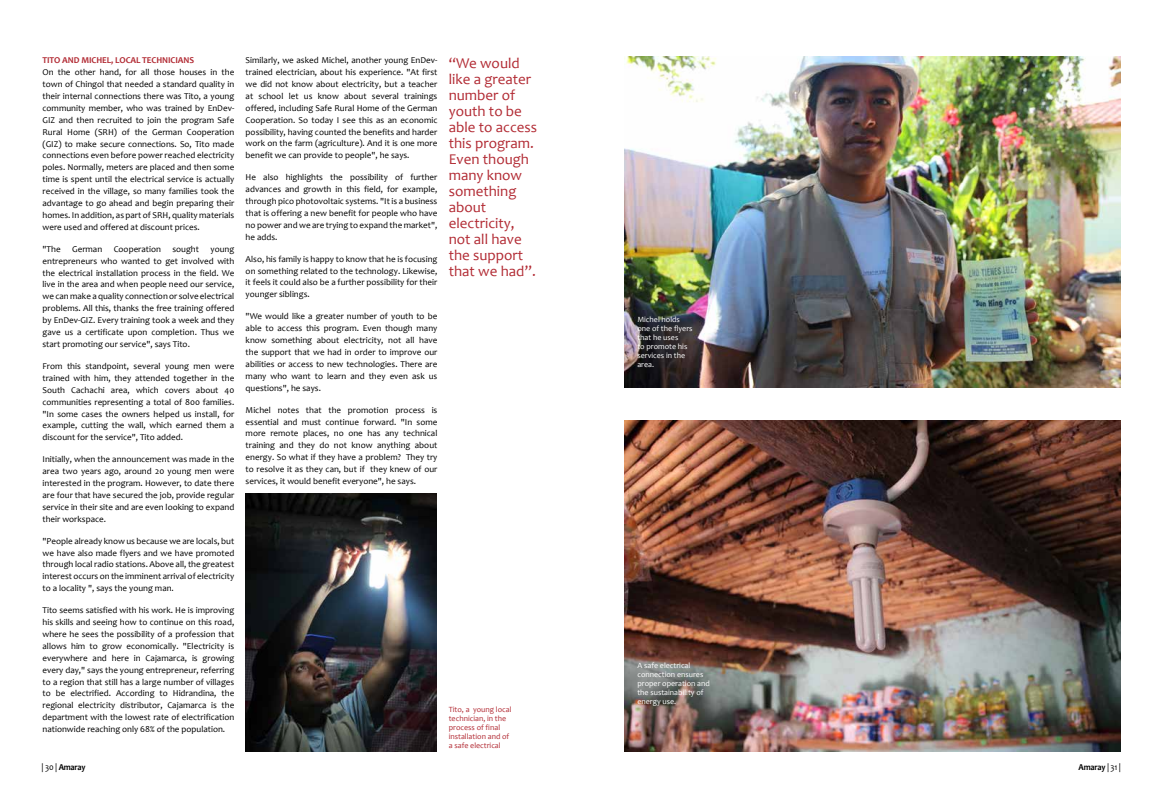
<style>
.page{position:relative;width:1163px;height:794px;background:#fff}
.page>*{position:absolute;margin:0;border:0;box-sizing:border-box;transform-origin:0 0}
.t1{font:15px/16px "Candara";color:#b22b34}
.t2{font:9px/11.9px "Candara";color:#000;text-align:justify}
.t3{font:700 9px "Candara";letter-spacing:-.01em;color:#b22b34}
.t4{font:700 9px "Candara";letter-spacing:-.02em;color:#000;scale:.93 1}
.t5{font:8px/9px "Candara";color:#fff}
.t6{font:8px/9px "Candara";color:#b22b34}
.s1{font-weight:400}
</style>
<div class="page">
<img style="left:624px;top:57px;width:496px;height:330px">
<img style="left:245px;top:493px;width:191px;height:258px">
<img style="left:624px;top:420px;width:496px;height:331px">
<p class="t3" style="left:43px;top:55px;width:153px">TITO AND MICHEL, LOCAL TECHNICIANS</p>
<p class="t2" style="left:43px;top:66px;width:193px">On the other hand, for all those houses in the town of Chingol that needed a standard quality in their internal connections there was Tito, a young community member, who was trained by EnDev-GIZ and then recruited to join the program Safe Rural Home (SRH) of the German Cooperation (GIZ) to make secure connections. So, Tito made connections even before power reached electricity poles. Normally, meters are placed and then some time is spent until the electrical service is actually received in the village, so many families took the advantage to go ahead and begin preparing their homes. In addition, as part of SRH, quality materials were used and offered at discount prices.</p>
<p class="t2" style="left:43px;top:243px;width:20px">"The</p>
<p class="t2" style="left:72px;top:243px;width:32px">German</p>
<p class="t2" style="left:114px;top:243px;width:49px">Cooperation</p>
<p class="t2" style="left:172px;top:243px;width:28px">sought</p>
<p class="t2" style="left:43px;top:243px;width:193px;text-indent:168px">young entrepreneurs who wanted to get involved with the electrical installation process in the field. We live in the area and when people need our service, we can make a quality connection or solve electrical problems. All this, thanks the free training offered by EnDev-GIZ. Every training took a week and they gave us a certificate upon completion. Thus we start promoting our service", says Tito.</p>
<p class="t2" style="left:43px;top:360px;width:193px">From this standpoint, several young men were trained with him, they attended together in the South Cachachi area, which covers about 40 communities representing a total of 800 families. "In some cases the owners helped us install, for example, cutting the wall, which earned them a discount for the service", Tito added.</p>
<p class="t2" style="left:43px;top:453px;width:193px">Initially, when the announcement was made in the area two years ago, around 20 young men were interested in the program. However, to date there are four that have secured the job, provide regular service in their site and are even looking to expand their workspace.</p>
<p class="t2" style="left:43px;top:534px;width:193px">"People already know us because we are locals, but we have also made flyers and we have promoted through local radio stations. Above all, the greatest interest occurs on the imminent arrival of electricity to a locality ", says the young man.</p>
<p class="t2" style="left:43px;top:604px;width:193px">Tito seems satisfied with his work. He is improving his skills and seeing how to continue on this road, where he sees the possibility of a profession that allows him to grow economically. "Electricity is everywhere and here in Cajamarca, is growing every day," says the young entrepreneur, referring to a region that still has a large number of villages to be electrified. According to Hidrandina, the regional electricity distributor, Cajamarca is the department with the lowest rate of electrification nationwide reaching only 68% of the population.</p>
<p class="t2" style="left:245px;top:54px;width:193px">Similarly, we asked Michel, another young EnDev&shy;trained electrician, about his experience. "At first we did not know about electricity, but a teacher at school let us know about several trainings offered, including Safe Rural Home of the German Cooperation. So today I see this as an economic possibility, having counted the benefits and harder work on the farm (agriculture). And it is one more benefit we can provide to people", he says.</p>
<p class="t2" style="left:245px;top:171px;width:193px">He also highlights the possibility of further advances and growth in this field, for example, through pico photovoltaic systems. "It is a business that is offering a new benefit for people who have no power and we are trying to expand the market", he adds.</p>
<p class="t2" style="left:245px;top:253px;width:193px">Also, his family is happy to know that he is focusing on something related to the technology. Likewise, it feels it could also be a further possibility for their younger siblings.</p>
<p class="t2" style="left:245px;top:310px;width:193px">"We would like a greater number of youth to be able to access this program. Even though many know something about electricity, not all have the support that we had in order to improve our abilities or access to new technologies. There are many who want to learn and they even ask us questions", he says.</p>
<p class="t2" style="left:245px;top:403px;width:193px">Michel notes that the promotion process is essential and must continue forward. "In some more remote places, no one has any technical training and they do not know anything about energy. So what if they have a problem? They try to resolve it as they can, but if they knew of our services, it would benefit everyone", he says.</p>
<h1 class="t1" style="left:448px;top:55px;width:90px">“We would like a greater number of youth to be able to access this program.<br>Even though many know something about electricity, not all have the support that we had”.</h1>
<p class="t6" style="left:448px;top:704px;width:64px">Tito, a young local technician, in the process of final installation and of a safe electrical</p>
<p class="t5" style="left:637px;top:315px;width:57px">Michel holds one of the flyers that he uses<br>to promote his services in the area.</p>
<p class="t5" style="left:637px;top:661px;width:74px">A safe electrical connection ensures proper operation and the sustainability of energy use.</p>
<p class="t4" style="left:42px;top:761px;width:49px"><span class="s1">| 30 |</span> Amaray</p>
<p class="t4" style="left:1078px;top:761px;width:47px">Amaray <span class="s1">| 31 |</span></p>
</div>
